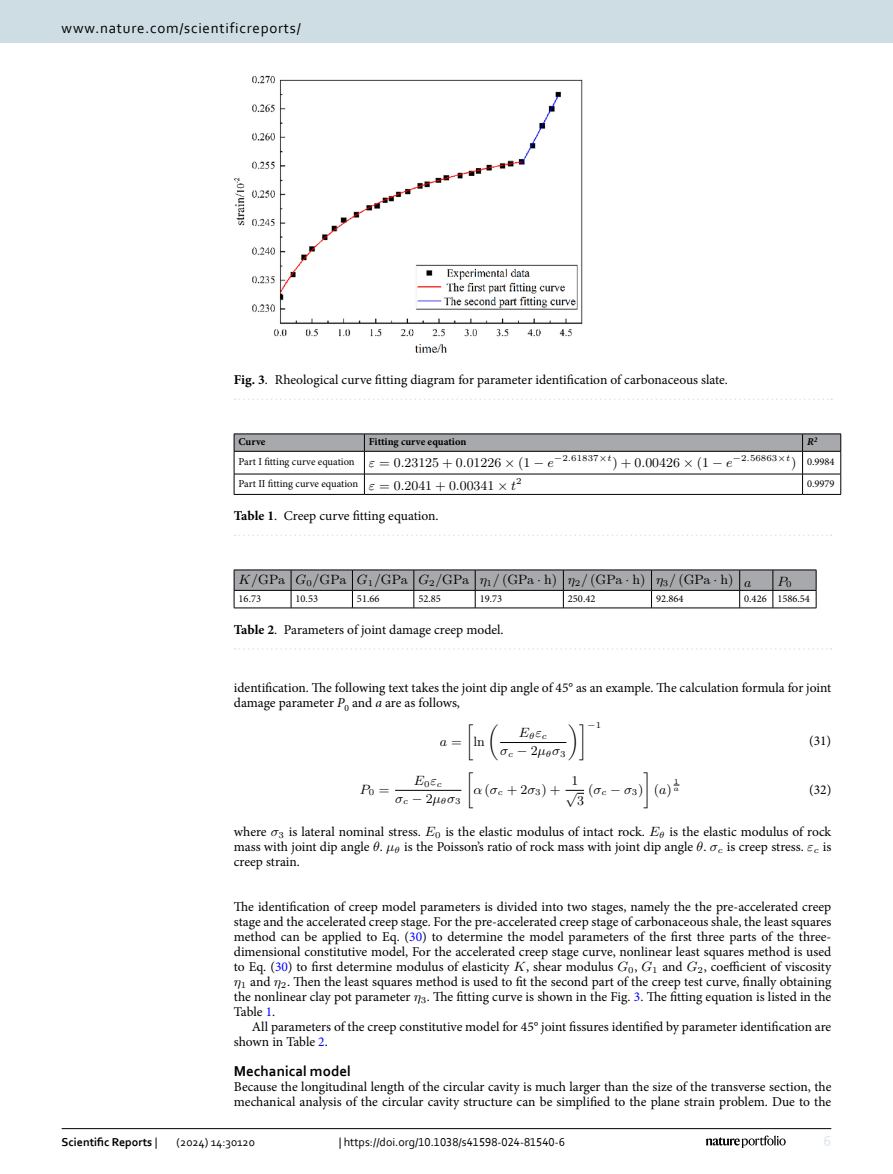
<style>
.page{position:relative;width:893px;height:1174px;background:#fff}
.page>*{position:absolute;margin:0;border:0;box-sizing:border-box;transform-origin:0 0}
.t1{font:15px "Corbel";letter-spacing:.05em;color:#000}
.Head_2{font:700 15px "Corbel";color:#000}
.t2{font:15px "LM Math Extension 10";color:#000}
.t3{font:15px "Corbel";color:#d9e4eb}
.Body_Text{font:13.5px/15px "Minion Pro";color:#000}
.Body_Text_Indent{font:13.5px/15px "Minion Pro";letter-spacing:-.005em;color:#000}
.Figure_Caption{font:13.5px "Minion Pro";color:#000}
.t4{font:13.5px/19.6px "LM Roman 9";color:#000;text-align:center}
.Table_Caption{font:13.5px "Minion Pro";color:#000}
.t5{font:13.5px "SFRM0900";letter-spacing:-.015em;color:#000}
.t6{font:13.5px/17.9px "LM Math Italic 9";color:#000;text-align:center}
.EQ{font:13.5px "Minion Pro";color:#000}
.t7{font:12px "Corbel";color:#000}
.t8{font:700 12px "Corbel";color:#000}
.Table_Body{font:10.5px "Minion Pro";color:#000}
.Table_Head{font:700 10.5px "Minion Pro";letter-spacing:-.005em;color:#000}
.Table_Head-2{font:italic 700 10.5px "Minion Pro";color:#000}
.t9{font:9px "LM Roman 6";color:#000}
.t10{font:7.5px/7.4px "LM Roman 5";color:#000}
.s1{font-weight:700}
.s2{font-family:"LM Math Italic 9"}
.s3{font-family:"LM Roman 9";font-size:13.5px}
.s4{font-family:"LM Math Italic 9";font-size:13.5px}
.s5{font-family:"LM Math Italic 6"}
.s6{font-family:"LM Roman 9"}
.s7{font-style:italic}
.s8{font-family:"LM Math Italic 5"}
.s9{color:#00f}
.s10{font-weight:400}
</style>
<div class="page">
<hr style="left:500px;top:742px;width:66px;height:1px;background:#000">
<hr style="left:395px;top:790px;width:66px;height:1px;background:#000">
<svg style="left:566px;top:790px;width:18px;height:4px"></svg>
<hr style="left:234px;top:569px;width:57px;height:1px;background:#000">
<hr style="left:291px;top:569px;width:61px;height:1px;background:#000">
<hr style="left:352px;top:569px;width:62px;height:1px;background:#000">
<hr style="left:414px;top:569px;width:61px;height:1px;background:#000">
<hr style="left:475px;top:569px;width:88px;height:1px;background:#000">
<hr style="left:563px;top:569px;width:88px;height:1px;background:#000">
<hr style="left:651px;top:569px;width:89px;height:1px;background:#000">
<hr style="left:740px;top:569px;width:33px;height:1px;background:#000">
<hr style="left:773px;top:569px;width:43px;height:1px;background:#000">
<svg style="left:234px;top:570px;width:583px;height:38px"></svg>
<hr style="left:773px;top:607px;width:43px;height:1px;background:#000">
<hr style="left:234px;top:607px;width:57px;height:1px;background:#000">
<svg style="left:235px;top:648px;width:597px;height:1px"></svg>
<hr style="left:234px;top:433px;width:130px;height:1px;background:#000">
<hr style="left:364px;top:433px;width:438px;height:1px;background:#000">
<hr style="left:802px;top:433px;width:39px;height:1px;background:#000">
<hr style="left:364px;top:494px;width:438px;height:1px;background:#000">
<hr style="left:802px;top:494px;width:39px;height:1px;background:#000">
<hr style="left:234px;top:494px;width:130px;height:1px;background:#000">
<svg style="left:235px;top:534px;width:597px;height:2px"></svg>
<img style="left:234px;top:76px;width:348px;height:277px">
<svg style="left:235px;top:398px;width:597px;height:2px"></svg>
<hr style="left:62px;top:1128px;width:769px;height:1px;background:#000">
<svg style="left:706px;top:1135px;width:80px;height:12px"></svg>
<div style="left:0;top:0;width:893px;height:43px;background:#cedde4"></div>
<svg style="left:234px;top:434px;width:607px;height:60px"></svg>
<p class="t1" style="left:62px;top:18px;width:241px">www.nature.com/scientificreports/</p>
<p class="Figure_Caption" style="left:234px;top:371px;width:496px"><span class="s1">Fig. 3</span>. Rheological curve fitting diagram for parameter identification of carbonaceous slate.</p>
<p class="Table_Head" style="left:239px;top:434px;width:28px">Curve</p>
<p class="Table_Head" style="left:369px;top:434px;width:99px">Fitting curve equation</p>
<p class="Table_Head-2" style="left:807px;top:434px;width:12px">R<sup>2</sup></p>
<p class="Table_Body" style="left:239px;top:455px;width:118px">Part I fitting curve equation</p>
<p class="t4" style="left:369px;top:452px;width:134px"><span class="s2">ε</span> = 0<span class="s2">.</span>23125 + 0<span class="s2">.</span>01226</p>
<p class="t4" style="left:518px;top:452px;width:163px">(1 − <span class="s2">e</span>−<sup>2</sup><sup>.</sup><sup>61837</sup> <sup>t</sup>) + 0<span class="s2">.</span>00426</p>
<p class="t9" style="left:697px;top:451px;width:101px"><span class="s3">(1</span> − <span class="s4">e</span>−2<span class="s5">.</span>56863 <span class="s5">t</span><span class="s3">)</span></p>
<p class="Table_Body" style="left:807px;top:455px;width:29px">0.9984</p>
<p class="Table_Body" style="left:239px;top:476px;width:121px">Part II fitting curve equation</p>
<p class="t4" style="left:369px;top:474px;width:127px"><span class="s2">ε</span> = 0<span class="s2">.</span>2041 + 0<span class="s2">.</span>00341</p>
<p class="t6" style="left:511px;top:477px;width:12px">t<sup>2</sup></p>
<p class="Table_Body" style="left:807px;top:476px;width:29px">0.9979</p>
<p class="Table_Caption" style="left:234px;top:507px;width:206px"><span class="s1">Table 1</span>. Creep curve fitting equation.</p>
<p class="t5" style="left:239px;top:571px;width:48px"><span class="s2">K/</span>GPa</p>
<p class="t5" style="left:296px;top:571px;width:52px"><span class="s2">G</span><sub>0</sub><span class="s2">/</span>GPa</p>
<p class="t5" style="left:357px;top:571px;width:52px"><span class="s2">G</span><sub>1</sub><span class="s2">/</span>GPa</p>
<p class="t5" style="left:418px;top:571px;width:52px"><span class="s2">G</span><sub>2</sub><span class="s2">/</span>GPa</p>
<p class="t5" style="left:480px;top:571px;width:79px"><span class="s2">η</span><sub>1</sub><span class="s2">/</span> <span class="s6">(</span>GPa • h<span class="s6">)</span></p>
<p class="t5" style="left:568px;top:571px;width:79px"><span class="s2">η</span><sub>2</sub><span class="s2">/</span> <span class="s6">(</span>GPa • h<span class="s6">)</span></p>
<p class="t5" style="left:656px;top:571px;width:79px"><span class="s2">η</span><sub>3</sub><span class="s2">/</span> <span class="s6">(</span>GPa • h<span class="s6">)</span></p>
<p class="t6" style="left:744px;top:575px;width:9px">a</p>
<p class="t6" style="left:777px;top:573px;width:16px">P<sub>0</sub></p>
<p class="Table_Body" style="left:239px;top:591px;width:24px">16.73</p>
<p class="Table_Body" style="left:296px;top:591px;width:24px">10.53</p>
<p class="Table_Body" style="left:357px;top:591px;width:24px">51.66</p>
<p class="Table_Body" style="left:418px;top:591px;width:24px">52.85</p>
<p class="Table_Body" style="left:480px;top:591px;width:24px">19.73</p>
<p class="Table_Body" style="left:568px;top:591px;width:29px">250.42</p>
<p class="Table_Body" style="left:656px;top:591px;width:29px">92.864</p>
<p class="Table_Body" style="left:744px;top:591px;width:24px">0.426</p>
<p class="Table_Body" style="left:777px;top:591px;width:34px">1586.54</p>
<p class="Table_Caption" style="left:234px;top:620px;width:271px"><span class="s1">Table 2</span>. Parameters of joint damage creep model.</p>
<p class="Body_Text" style="left:234px;top:680px;width:599px">identification. The following text takes the joint dip angle of 45° as an example. The calculation formula for joint damage parameter <span class="s7">P</span><sub>0</sub> and <span class="s7">a</span> are as follows,</p>
<p class="t6" style="left:440px;top:733px;width:23px">a <span class="s6">=</span></p>
<p class="t2" style="left:466px;top:711px;width:9px">[</p>
<p class="t4" style="left:473px;top:730px;width:13px">ln</p>
<p class="t2" style="left:487px;top:711px;width:12px">(</p>
<p class="t6" style="left:500px;top:725px;width:67px">E<sub>θ</sub>ε<sub>c<br></sub>σ<sub>c</sub> − <span class="s6">2</span>µ<sub>θ</sub>σ<sub>3</sub></p>
<p class="t2" style="left:568px;top:711px;width:35px">)]−<sub>1</sub></p>
<p class="EQ" style="left:809px;top:732px;width:24px">(31)</p>
<p class="t4" style="left:571px;top:769px;width:14px">1<br>3</p>
<p class="t4" style="left:588px;top:778px;width:57px">(<span class="s2">σ</span><sub>c</sub> − <span class="s2">σ</span><sub>3</sub>)</p>
<p class="t2" style="left:644px;top:759px;width:9px">]</p>
<p class="t4" style="left:654px;top:778px;width:20px">(<span class="s2">a</span>)</p>
<p class="t10" style="left:674px;top:777px;width:7px">1 <span class="s8">a</span></p>
<p class="EQ" style="left:809px;top:780px;width:24px">(32)</p>
<p class="Body_Text" style="left:234px;top:824px;width:599px;text-align:justify">where <span class="s2">σ</span><sub>3</sub> is lateral nominal stress. <span class="s2">E</span><sub>0</sub> is the elastic modulus of intact rock. <span class="s2">E</span><sub>θ</sub> is the elastic modulus of rock mass with joint dip angle <span class="s2">θ</span>. <span class="s2">µ</span><sub>θ</sub> is the Poisson’s ratio of rock mass with joint dip angle <span class="s2">θ</span>. <span class="s2">σ</span><sub>c</sub> is creep stress. <span class="s2">ε</span><sub>c</sub> is creep strain.</p>
<p class="Body_Text" style="left:234px;top:899px;width:599px;text-align:justify">The identification of creep model parameters is divided into two stages, namely the the pre-accelerated creep stage and the accelerated creep stage. For the pre-accelerated creep stage of carbonaceous shale, the least squares method can be applied to Eq. (<span class="s9">30</span>) to determine the model parameters of the first three parts of the three&shy;dimensional constitutive model, For the accelerated creep stage curve, nonlinear least squares method is used to Eq. (<span class="s9">30</span>) to first determine modulus of elasticity <span class="s2">K</span>, shear modulus <span class="s2">G</span><sub>0</sub>, <span class="s2">G</span><sub>1</sub> and <span class="s2">G</span><sub>2</sub>, coefficient of viscosity</p>
<p class="Body_Text" style="left:234px;top:974px;width:599px"><span class="s2">η</span><sub>1</sub> and <span class="s2">η</span><sub>2</sub>. Then the least squares method is used to fit the second part of the creep test curve, finally obtaining</p>
<p class="Body_Text" style="left:234px;top:989px;width:599px">the nonlinear clay pot parameter <span class="s2">η</span><sub>3</sub>. The fitting curve is shown in the Fig. <span class="s9">3</span>. The fitting equation is listed in the<br>Table <span class="s9">1</span>.</p>
<p class="Body_Text_Indent" style="left:234px;top:1019px;width:599px;text-indent:18px">All parameters of the creep constitutive model for 45° joint fissures identified by parameter identification are shown in Table <span class="s9">2</span>.</p>
<p class="Head_2" style="left:234px;top:1062px;width:119px">Mechanical model</p>
<p class="Body_Text" style="left:234px;top:1079px;width:599px">Because the longitudinal length of the circular cavity is much larger than the size of the transverse section, the mechanical analysis of the circular cavity structure can be simplified to the plane strain problem. Due to the</p>
<p class="t6" style="left:360px;top:781px;width:31px">P<sub>0</sub> <span class="s6">=</span></p>
<p class="t6" style="left:395px;top:772px;width:67px">E<sub>0</sub>ε<sub>c<br></sub>σ<sub>c</sub> − <span class="s6">2</span>µ<sub>θ</sub>σ<sub>3</sub></p>
<p class="t2" style="left:465px;top:759px;width:9px">[</p>
<p class="t4" style="left:473px;top:778px;width:105px"><span class="s2">α</span>(<span class="s2">σ</span><sub>c</sub> +2<span class="s2">σ</span><sub>3</sub>)+ √</p>
<p class="t8" style="left:62px;top:1134px;width:97px">Scientific Reports <span class="s10">|</span></p>
<p class="t7" style="left:177px;top:1134px;width:80px">(2024) 14:30120</p>
<p class="t7" style="left:339px;top:1134px;width:228px">| https://doi.org/10.1038/s41598-024-81540-6</p>
<p class="t3" style="left:824px;top:1132px;width:9px">6</p>
</div>
